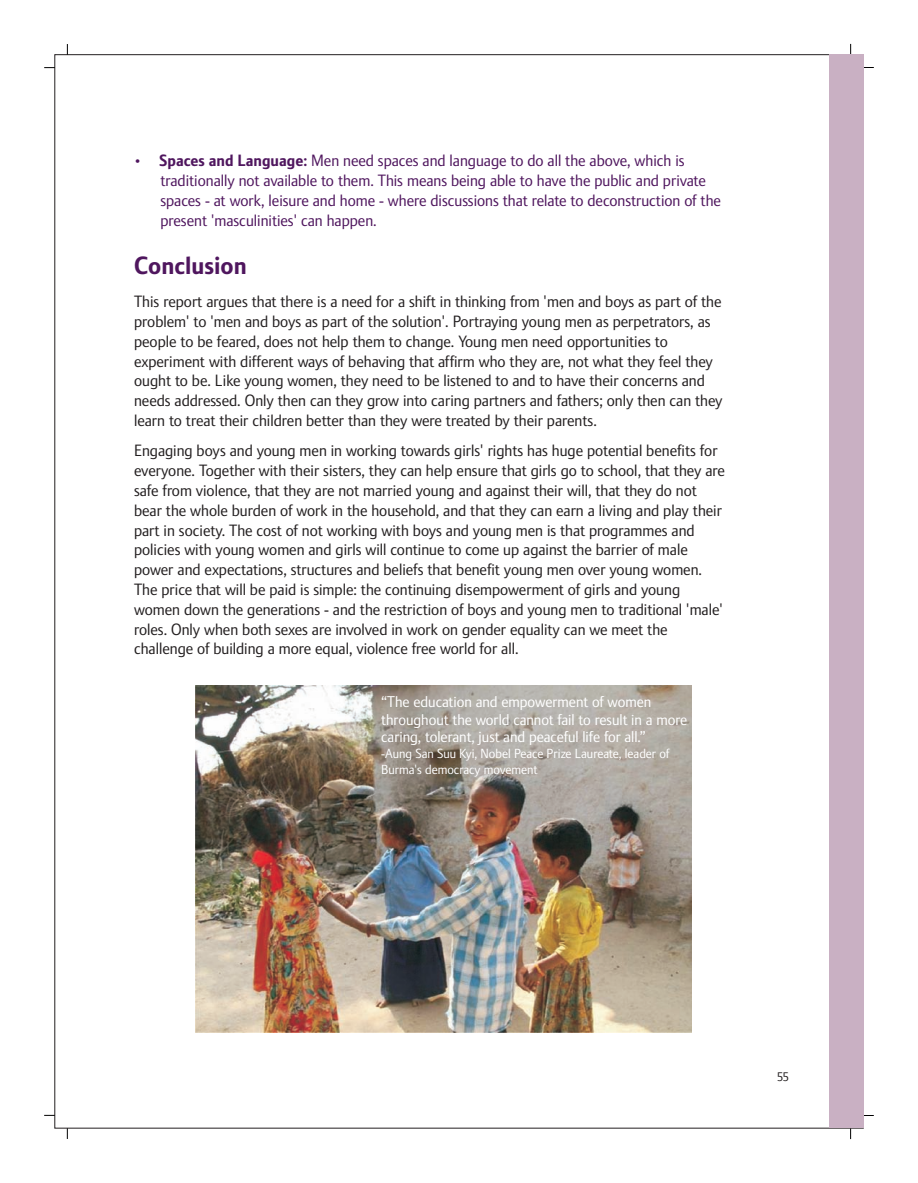
<style>
.page{position:relative;width:918px;height:1183px;background:#fff}
.page>*{position:absolute;margin:0;border:0;box-sizing:border-box;transform-origin:0 0}
.t1{font:700 24px "Plan";color:#4f165e}
.t2{font:15.75px/19.8px "Plan";color:#231f20}
.t3{font:15.75px/19.8px "Plan";color:#4f165e}
.t4{font:15px/18px "Plan";color:#fff}
.t5{font:12.75px/15.3px "Plan";color:#fff}
.t6{font:12px "Plan";color:#231f20}
.s1{font-weight:700}
</style>
<div class="page">
<div style="left:829px;top:55px;width:34px;height:1073px;background:#c9b0c3"></div>
<img style="left:196px;top:685px;width:495px;height:347px">
<p class="t3" style="left:160px;top:152px;width:562px;text-indent:-26px">• <span class="s1">Spaces and Language:</span> Men need spaces and language to do all the above, which is traditionally not available to them. This means being able to have the public and private spaces - at work, leisure and home - where discussions that relate to deconstruction of the present 'masculinities' can happen.</p>
<p class="t1" style="left:134px;top:256px;width:114px">Conclusion</p>
<p class="t2" style="left:134px;top:293px;width:590px">This report argues that there is a need for a shift in thinking from 'men and boys as part of the problem' to 'men and boys as part of the solution'. Portraying young men as perpetrators, as people to be feared, does not help them to change. Young men need opportunities to experiment with different ways of behaving that affirm who they are, not what they feel they ought to be. Like young women, they need to be listened to and to have their concerns and needs addressed. Only then can they grow into caring partners and fathers; only then can they learn to treat their children better than they were treated by their parents.</p>
<p class="t2" style="left:134px;top:442px;width:592px">Engaging boys and young men in working towards girls' rights has huge potential benefits for everyone. Together with their sisters, they can help ensure that girls go to school, that they are safe from violence, that they are not married young and against their will, that they do not bear the whole burden of work in the household, and that they can earn a living and play their part in society. The cost of not working with boys and young men is that programmes and policies with young women and girls will continue to come up against the barrier of male power and expectations, structures and beliefs that benefit young men over young women.<br>The price that will be paid is simple: the continuing disempowerment of girls and young women down the generations - and the restriction of boys and young men to traditional 'male' roles. Only when both sexes are involved in work on gender equality can we meet the challenge of building a more equal, violence free world for all.</p>
<p class="t4" style="left:381px;top:693px;width:308px">“The education and empowerment of women throughout the world cannot fail to result in a more caring, tolerant, just and peaceful life for all.”</p>
<p class="t5" style="left:381px;top:747px;width:290px">-Aung San Suu Kyi, Nobel Peace Prize Laureate, leader of<br>Burma's democracy movement</p>
<p class="t6" style="left:777px;top:1072px;width:14px">55</p>
</div>
